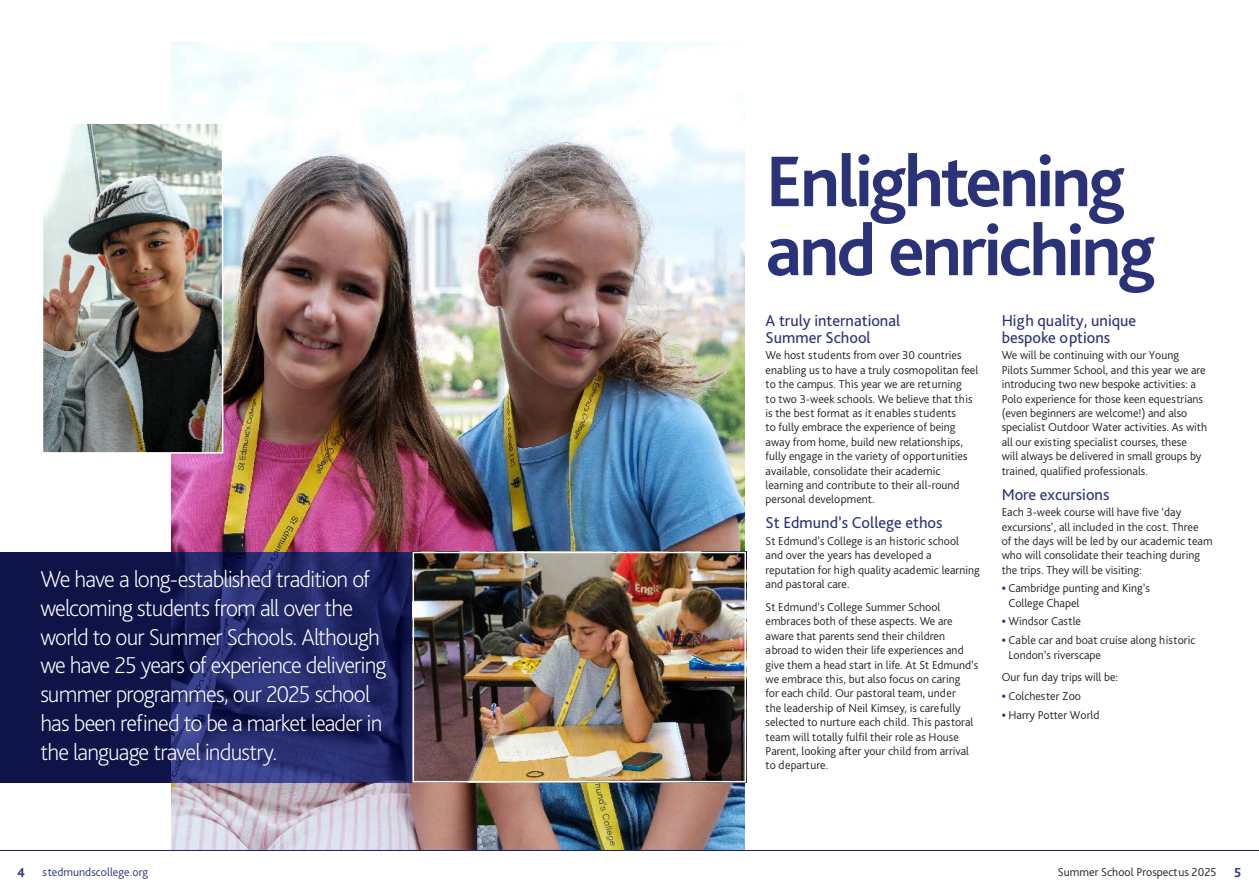
<style>
.page{position:relative;width:1259px;height:893px;background:#fff}
.page>*{position:absolute;margin:0;border:0;box-sizing:border-box;transform-origin:0 0}
.t1{font:700 75px/69px "Bliss Pro";letter-spacing:-.04em;color:#2a3378}
.t2{font:200 24px/28.8px "Bliss Pro";letter-spacing:-.035em;color:#fff}
.t3{font:16.5px/16.5px "Bliss Pro";color:#2a3378}
.t4{font:700 13.5px "Bliss Pro";color:#2a3378}
.t5{font:300 12px/14.4px "Bliss Pro";color:#231f20}
.t6{font:300 12px "Bliss Pro";color:#2a3378}
.s1{font-weight:800;color:#2a3378}
</style>
<div class="page">
<img style="left:171px;top:43px;width:573px;height:807px">
<svg style="left:0;top:552px;width:412px;height:230px;background:#1a205a"></svg>
<img style="left:415px;top:555px;width:328px;height:224px">
<div style="left:412px;top:552px;width:334px;height:230px;border:2px solid #fff"></div>
<img style="left:45px;top:125px;width:175px;height:326px">
<div style="left:42px;top:122px;width:181px;height:332px;border:2px solid #fff"></div>
<hr style="left:0;top:850px;width:1259px;height:1px;background:#202361">
<p class="t2" style="left:40px;top:564px;width:348px">We have a long-established tradition of welcoming students from all over the world to our Summer Schools. Although we have 25 years of experience delivering summer programmes, our 2025 school has been refined to be a market leader in the language travel industry.</p>
<p class="t1" style="left:765px;top:145px;width:391px">Enlightening and enriching</p>
<p class="t3" style="left:765px;top:312px;width:136px">A truly international<br>Summer School</p>
<p class="t5" style="left:765px;top:348px;width:214px">We host students from over 30 countries enabling us to have a truly cosmopolitan feel to the campus. This year we are returning<br>to two 3-week schools. We believe that this is the best format as it enables students<br>to fully embrace the experience of being away from home, build new relationships, fully engage in the variety of opportunities available, consolidate their academic learning and contribute to their all-round personal development.</p>
<p class="t3" style="left:765px;top:514px;width:178px">St Edmund’s College ethos</p>
<p class="t5" style="left:765px;top:533px;width:216px">St Edmund’s College is an historic school<br>and over the years has developed a reputation for high quality academic learning and pastoral care.</p>
<p class="t5" style="left:765px;top:600px;width:214px">St Edmund’s College Summer School embraces both of these aspects. We are aware that parents send their children abroad to widen their life experiences and give them a head start in life. At St Edmund’s we embrace this, but also focus on caring<br>for each child. Our pastoral team, under<br>the leadership of Neil Kimsey, is carefully selected to nurture each child. This pastoral team will totally fulfil their role as House Parent, looking after your child from arrival to departure.</p>
<p class="t3" style="left:1001px;top:312px;width:136px">High quality, unique bespoke options</p>
<p class="t5" style="left:1001px;top:348px;width:207px">We will be continuing with our Young Pilots Summer School, and this year we are introducing two new bespoke activities: a Polo experience for those keen equestrians (even beginners are welcome!) and also specialist Outdoor Water activities. As with all our existing specialist courses, these<br>will always be delivered in small groups by trained, qualified professionals.</p>
<p class="t3" style="left:1001px;top:485px;width:109px">More excursions</p>
<p class="t5" style="left:1001px;top:505px;width:212px">Each 3-week course will have five ‘day excursions’, all included in the cost. Three<br>of the days will be led by our academic team who will consolidate their teaching during the trips. They will be visiting:</p>
<p class="t5" style="left:1008px;top:581px;width:143px;text-indent:-7px"><span class="s1">•</span> Cambridge punting and King’s<br>College Chapel</p>
<p class="t5" style="left:1001px;top:614px;width:81px"><span class="s1">•</span> Windsor Castle</p>
<p class="t5" style="left:1008px;top:633px;width:188px;text-indent:-7px"><span class="s1">•</span> Cable car and boat cruise along historic<br>London’s riverscape</p>
<p class="t5" style="left:1001px;top:670px;width:118px">Our fun day trips will be:</p>
<p class="t5" style="left:1001px;top:689px;width:81px"><span class="s1">•</span> Colchester Zoo</p>
<p class="t5" style="left:1001px;top:707px;width:99px"><span class="s1">•</span> Harry Potter World</p>
<p class="t4" style="left:17px;top:864px;width:9px">4</p>
<p class="t6" style="left:43px;top:864px;width:107px">stedmundscollege.org</p>
<p class="t5" style="left:1058px;top:864px;width:160px">Summer School Prospectus 2025</p>
<p class="t4" style="left:1234px;top:864px;width:9px">5</p>
</div>
